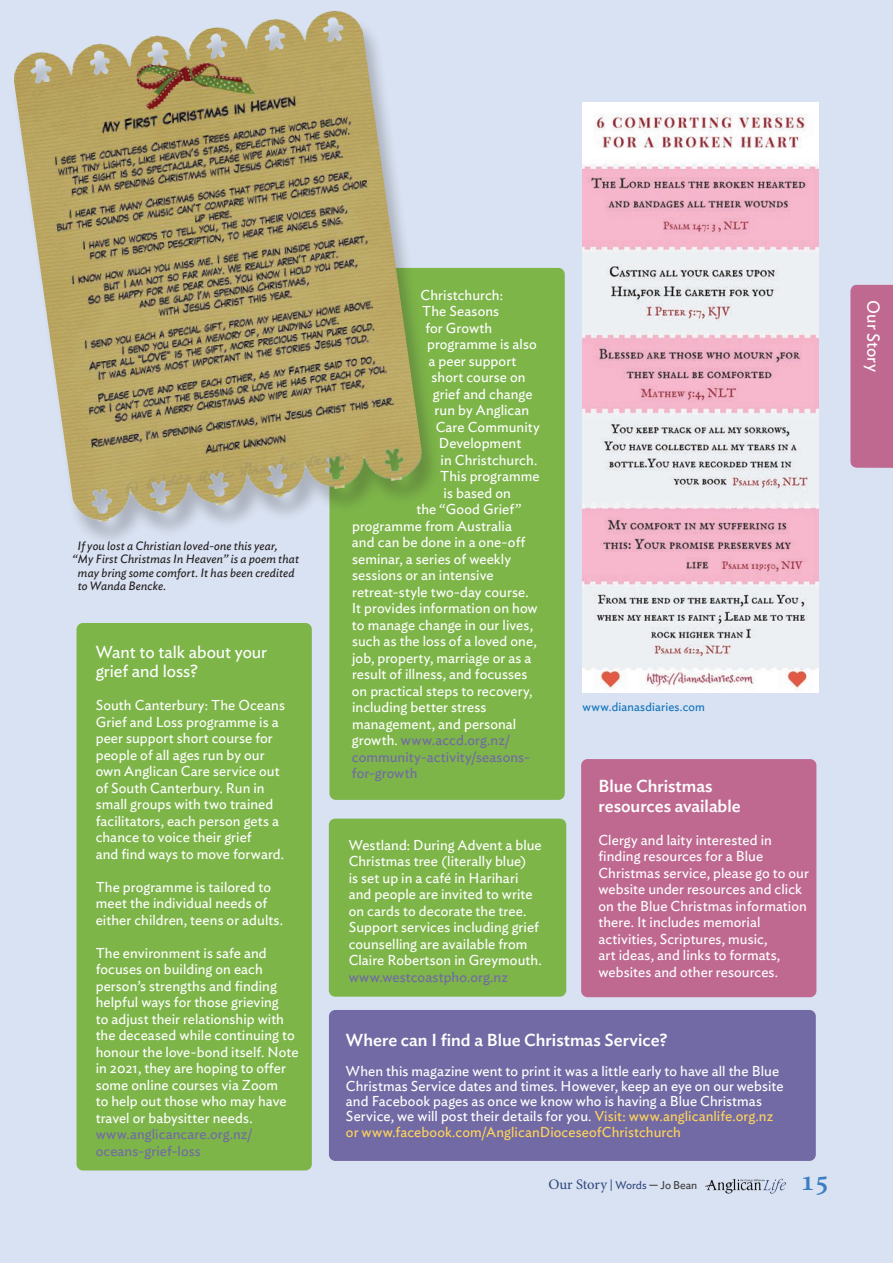
<style>
.page{position:relative;width:893px;height:1263px;background:#d9e2f2}
.page>*{position:absolute;margin:0;border:0;box-sizing:border-box;transform-origin:0 0}
.t1{font:700 29.25px "Adobe Hebrew";color:#3c7ec1}
.t2{font:500 17.25px/19.5px "Ideal Sans";color:#fff}
.t3{font:17.25px/19.5px "Ideal Sans";letter-spacing:-.005em;color:#fff}
.t4{font:14.25px/16.5px "Ideal Sans";letter-spacing:.005em;color:#fff}
.t5{font:14.25px/16.5px "Ideal Sans";letter-spacing:.005em;color:#726aa4}
.t6{font:14.25px "Adobe Hebrew";letter-spacing:-.005em;color:#324a7e}
.t7{font:italic 12px "Ideal Sans";letter-spacing:.01em;color:#231f20}
.t8{font:12px "Ideal Sans";letter-spacing:.015em;color:#1074bc}
.s1{color:#fff}
.s2{color:#fed35c}
.s3{font-weight:700;font-size:11.25px}
.s4{font-family:"Ideal Sans";font-size:11.25px}
.s5{font-family:"Ideal Sans";font-size:13.5px;color:#3e3e3f}
.s6{font-family:"Ideal Sans";font-size:11.25px;color:#3e3e3f}
</style>
<div class="page">
<img style="left:582px;top:103px;width:237px;height:590px">
<img style="left:705px;top:1178px;width:81px;height:16px">
<div style="left:850px;top:285px;width:43px;height:183px;background:#bf6991"></div>
<div style="left:581px;top:759px;width:235px;height:238px;background:#bf6991;border-radius:6px"></div>
<div style="left:77px;top:623px;width:235px;height:547px;background:#7db549;border-radius:6px"></div>
<div style="left:329px;top:268px;width:236px;height:532px;background:#7db549;border-radius:6px"></div>
<div style="left:329px;top:819px;width:237px;height:178px;background:#7db549;border-radius:6px"></div>
<div style="left:329px;top:1010px;width:487px;height:151px;background:#726aa4;border-radius:6px"></div>
<div style="left:12px;top:14px;width:430px;height:533px;background:#231f20;opacity:.25"></div>
<img style="left:12px;top:10px;width:413px;height:515px">
<p class="t7" style="left:78px;top:536px;width:201px">If you lost a Christian loved-one this year,</p>
<p class="t7" style="left:73px;top:550px;width:228px">“My First Christmas In Heaven” is a poem that</p>
<p class="t7" style="left:78px;top:563px;width:218px">may bring some comfort. It has been credited</p>
<p class="t7" style="left:78px;top:577px;width:90px">to Wanda Bencke.</p>
<p class="t3" style="left:96px;top:641px;width:173px">Want to talk about your grief and loss?</p>
<p class="t4" style="left:96px;top:696px;width:191px">South Canterbury: The Oceans<br>Grief and Loss programme is a peer support short course for people of all ages run by our own Anglican Care service out of South Canterbury. Run in small groups with two trained facilitators, each person gets a chance to voice their grief<br>and find ways to move forward.</p>
<p class="t4" style="left:96px;top:877px;width:189px">The programme is tailored to meet the individual needs of either children, teens or adults.</p>
<p class="t4" style="left:96px;top:943px;width:204px">The environment is safe and focuses on building on each person’s strengths and finding helpful ways for those grieving<br>to adjust their relationship with the deceased while continuing to honour the love-bond itself. Note in 2021, they are hoping to offer some online courses via Zoom<br>to help out those who may have travel or babysitter needs.</p>
<p class="t5" style="left:96px;top:1125px;width:158px">www.anglicancare.org.nz/ oceans-grief-loss</p>
<p class="t4" style="left:421px;top:285px;width:84px">Christchurch:</p>
<p class="t4" style="left:422px;top:302px;width:79px">The Seasons</p>
<p class="t4" style="left:425px;top:318px;width:68px">for Growth</p>
<p class="t4" style="left:427px;top:335px;width:111px">programme is also</p>
<p class="t4" style="left:428px;top:351px;width:90px">a peer support</p>
<p class="t4" style="left:432px;top:368px;width:96px">short course on</p>
<p class="t4" style="left:433px;top:384px;width:101px">grief and change</p>
<p class="t4" style="left:435px;top:401px;width:96px">run by Anglican</p>
<p class="t4" style="left:436px;top:417px;width:106px">Care Community</p>
<p class="t4" style="left:439px;top:434px;width:84px">Development</p>
<p class="t4" style="left:441px;top:450px;width:98px">in Christchurch.</p>
<p class="t4" style="left:440px;top:467px;width:101px">This programme</p>
<p class="t4" style="left:444px;top:483px;width:69px">is based on</p>
<p class="t4" style="left:416px;top:500px;width:106px">the “Good Grief”</p>
<p class="t4" style="left:352px;top:516px;width:161px">programme from Australia</p>
<p class="t4" style="left:352px;top:533px;width:175px">and can be done in a one-off</p>
<p class="t4" style="left:352px;top:549px;width:161px">seminar, a series of weekly</p>
<p class="t4" style="left:352px;top:566px;width:143px">sessions or an intensive</p>
<p class="t4" style="left:352px;top:582px;width:178px">retreat-style two-day course.</p>
<p class="t4" style="left:352px;top:599px;width:187px">It provides information on how</p>
<p class="t4" style="left:352px;top:615px;width:183px">to manage change in our lives,</p>
<p class="t4" style="left:352px;top:632px;width:186px">such as the loss of a loved one,</p>
<p class="t4" style="left:352px;top:648px;width:181px">job, property, marriage or as a</p>
<p class="t4" style="left:352px;top:665px;width:177px">result of illness, and focusses</p>
<p class="t4" style="left:352px;top:681px;width:182px">on practical steps to recovery,</p>
<p class="t4" style="left:352px;top:698px;width:136px">including better stress</p>
<p class="t4" style="left:352px;top:714px;width:166px">management, and personal</p>
<p class="t5" style="left:352px;top:731px;width:159px"><span class="s1">growth.</span> www.accd.org.nz/</p>
<p class="t5" style="left:352px;top:747px;width:180px">community-activity/seasons-</p>
<p class="t5" style="left:352px;top:764px;width:67px">for-growth</p>
<p class="t4" style="left:349px;top:835px;width:195px">Westland: During Advent a blue<br>Christmas tree (literally blue)<br>is set up in a café in Harihari and people are invited to write on cards to decorate the tree.<br>Support services including grief counselling are available from<br>Claire Robertson in Greymouth.</p>
<p class="t5" style="left:349px;top:967px;width:161px">www.westcoastpho.org.nz</p>
<p class="t8" style="left:583px;top:697px;width:124px">www.dianasdiaries.com</p>
<p class="t2" style="left:598px;top:775px;width:144px">Blue Christmas resources available</p>
<p class="t4" style="left:598px;top:830px;width:212px">Clergy and laity interested in finding resources for a Blue<br>Christmas service, please go to our website under resources and click on the Blue Christmas information there. It includes memorial activities, Scriptures, music,<br>art ideas, and links to formats, websites and other resources.</p>
<p class="t2" style="left:346px;top:1028px;width:323px">Where can I find a Blue Christmas Service?</p>
<p class="t4" style="left:346px;top:1062px;width:439px;line-height:15.3px">When this magazine went to print it was a little early to have all the Blue Christmas Service dates and times. However, keep an eye on our website and Facebook pages as once we know who is having a Blue Christmas Service, we will post their details for you. <span class="s2">Visit: www.anglicanlife.org.nz or www.facebook.com/AnglicanDioceseofChristchurch</span></p>
<p class="t6" style="left:548px;top:1176px;width:151px">Our Story <span class="s3">|</span> <span class="s4">Words</span> <span class="s5">—</span> <span class="s6">Jo Bean</span></p>
<h1 class="t1" style="left:800px;top:1163px;width:31px">15</h1>
<p class="t3" style="left:884px;top:300px;width:73px;rotate:90deg">Our Story</p>
</div>
